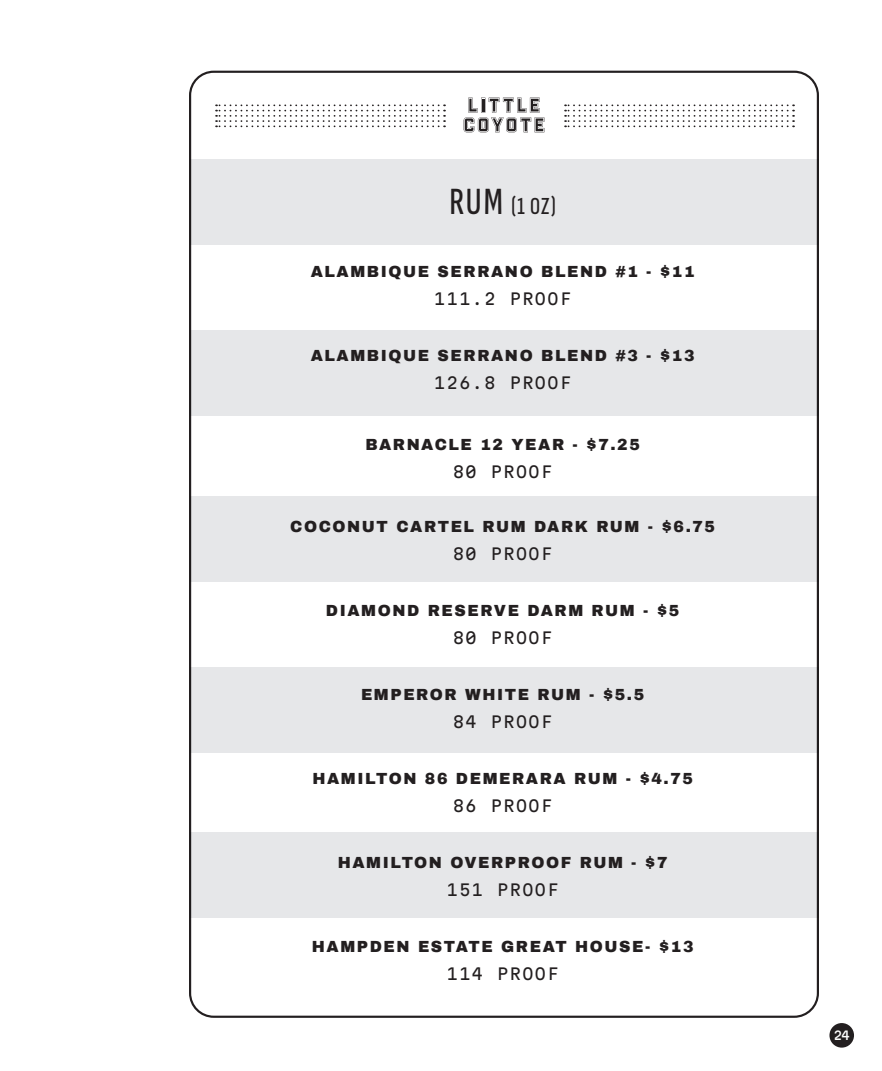
<style>
.page{position:relative;width:882px;height:1071px;background:#fff}
.page>*{position:absolute;margin:0;border:0;box-sizing:border-box;transform-origin:0 0}
.t1{font:extra-condensed 24.5px "Sofia Sans";color:#231f20}
.t2{font:900 15.75px "Archivo";letter-spacing:.1em;color:#231f20}
.t3{font:15.75px "Martian Mono";letter-spacing:.1em;color:#231f20}
.t4{font:500 11.72px "Martian Mono";color:#fff}
.s1{font-size:38.5px}
</style>
<div class="page">
<div style="left:190px;top:159px;width:629px;height:85px;background:#e6e7e9"></div>
<div style="left:190px;top:496px;width:629px;height:86px;background:#e6e7e9"></div>
<div style="left:190px;top:330px;width:629px;height:86px;background:#e6e7e9"></div>
<div style="left:190px;top:668px;width:629px;height:85px;background:#e6e7e9"></div>
<div style="left:190px;top:832px;width:629px;height:86px;background:#e6e7e9"></div>
<div style="left:829px;top:1023px;width:25px;height:25px;background:#231f20;border-radius:50%"></div>
<svg style="left:464px;top:98px;width:80px;height:34px"></svg>
<svg style="left:565px;top:104px;width:229px;height:23px"></svg>
<svg style="left:216px;top:104px;width:229px;height:23px"></svg>
<p class="t1" style="left:450px;top:193px;width:108px"><span class="s1">RUM</span> (1 OZ)</p>
<p class="t2" style="left:311px;top:262px;width:385px">ALAMBIQUE SERRANO BLEND #1 - $11</p>
<p class="t3" style="left:434px;top:288px;width:139px">111.2 PROOF</p>
<p class="t2" style="left:311px;top:346px;width:385px">ALAMBIQUE SERRANO BLEND #3 - $13</p>
<p class="t3" style="left:434px;top:372px;width:139px">126.8 PROOF</p>
<p class="t2" style="left:365px;top:435px;width:276px">BARNACLE 12 YEAR - $7.25</p>
<p class="t3" style="left:453px;top:461px;width:101px">80 PROOF</p>
<p class="t2" style="left:290px;top:517px;width:426px">COCONUT CARTEL RUM DARK RUM - $6.75</p>
<p class="t3" style="left:453px;top:543px;width:101px">80 PROOF</p>
<p class="t2" style="left:326px;top:601px;width:355px">DIAMOND RESERVE DARM RUM - $5</p>
<p class="t3" style="left:453px;top:627px;width:101px">80 PROOF</p>
<p class="t2" style="left:361px;top:685px;width:285px">EMPEROR WHITE RUM - $5.5</p>
<p class="t3" style="left:453px;top:711px;width:101px">84 PROOF</p>
<p class="t2" style="left:312px;top:769px;width:382px">HAMILTON 86 DEMERARA RUM - $4.75</p>
<p class="t3" style="left:453px;top:795px;width:101px">86 PROOF</p>
<p class="t2" style="left:338px;top:853px;width:331px">HAMILTON OVERPROOF RUM - $7</p>
<p class="t3" style="left:447px;top:879px;width:113px">151 PROOF</p>
<p class="t2" style="left:312px;top:937px;width:383px">HAMPDEN ESTATE GREAT HOUSE- $13</p>
<p class="t3" style="left:447px;top:963px;width:113px">114 PROOF</p>
<p class="t4" style="left:834px;top:1027px;width:17px">24</p>
</div>
